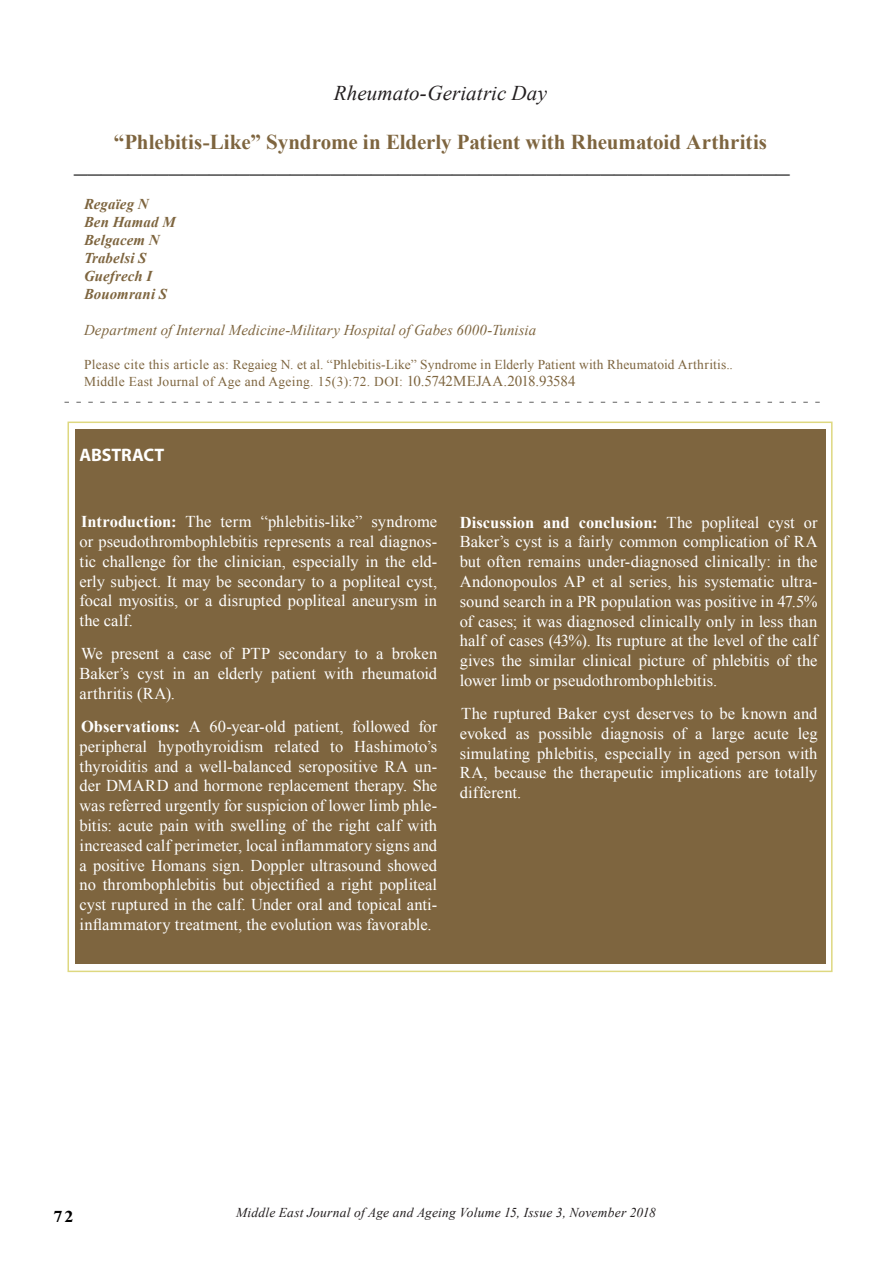
<style>
.page{position:relative;width:893px;height:1263px;background:#fff}
.page>*{position:absolute;margin:0;border:0;box-sizing:border-box;transform-origin:0 0}
.mejaa-contents{font:700 27.15px "Times New Roman";color:#616161}
.mejaa-contents-2{font:700 21.15px "Times New Roman";letter-spacing:-.005em;color:#7e653f}
.mejaa-contents-3{font:italic 21px "Times New Roman";letter-spacing:.005em;color:#231f20}
.mejaa_subheading{font:700 18.15px "Myriad";letter-spacing:-.005em;color:#fff}
.mejaa_subheading-2{font:16.5px/19.8px "Times New Roman";color:#fff;text-align:justify}
.t1{font:italic 16.5px "Times New Roman";color:#000}
.t2{font:700 16.5px "Times New Roman";color:#000;scale:1.1 1}
.Author{font:italic 15px "Times New Roman";letter-spacing:.01em;color:#7e653f}
.Author-2{font:italic 700 15px/18px "Times New Roman";letter-spacing:.01em;color:#7e653f}
.Author-3{font:13.5px/16.2px "Times New Roman";letter-spacing:.025em;color:#7e653f}
.mejaa_table___figure{font:italic 13.5px "Times New Roman";letter-spacing:.015em;color:#231f20}
.s1{font-size:15px}
.s2{font-weight:700}
</style>
<div class="page">
<svg style="left:64px;top:402px;width:756px;height:1px"></svg>
<div style="left:75px;top:429px;width:750px;height:534px;background:#7e653f"></div>
<p class="mejaa-contents-3" style="left:334px;top:79px;width:215px">Rheumato-Geriatric Day</p>
<p class="mejaa-contents-2" style="left:114px;top:127px;width:655px">“Phlebitis-Like” Syndrome in Elderly Patient with Rheumatoid Arthritis</p>
<p class="mejaa-contents" style="left:74px;top:142px;width:717px">_____________________________________________________</p>
<p class="Author-2" style="left:84px;top:195px;width:93px">Regaïeg N<br>Ben Hamad M<br>Belgacem N<br>Trabelsi S<br>Guefrech I<br>Bouomrani S</p>
<p class="Author" style="left:84px;top:320px;width:454px">Department of Internal Medicine-Military Hospital of Gabes 6000-Tunisia</p>
<p class="Author-3" style="left:84px;top:356px;width:650px">Please cite this article as: Regaieg N. et al. “Phlebitis-Like” Syndrome in Elderly Patient with Rheumatoid Arthritis..<br>Middle East Journal of Age and Ageing. 15(3):72. DOI: <span class="s1">10.5742MEJAA.2018.93584</span></p>
<p class="mejaa_subheading" style="left:80px;top:446px;width:86px">ABSTRACT</p>
<p class="mejaa_subheading-2" style="left:80px;top:511px;width:359px"><span class="s2">Introduction:</span> The term “phlebitis-like” syndrome or pseudothrombophlebitis represents a real diagnos&shy;tic challenge for the clinician, especially in the eld&shy;erly subject. It may be secondary to a popliteal cyst, focal myositis, or a disrupted popliteal aneurysm in the calf.</p>
<p class="mejaa_subheading-2" style="left:80px;top:643px;width:359px">We present a case of PTP secondary to a broken Baker’s cyst in an elderly patient with rheumatoid arthritis (RA).</p>
<p class="mejaa_subheading-2" style="left:80px;top:716px;width:359px"><span class="s2">Observations:</span> A 60-year-old patient, followed for peripheral hypothyroidism related to Hashimoto’s thyroiditis and a well-balanced seropositive RA un&shy;der DMARD and hormone replacement therapy. She was referred urgently for suspicion of lower limb phle&shy;bitis: acute pain with swelling of the right calf with increased calf perimeter, local inflammatory signs and a positive Homans sign. Doppler ultrasound showed no thrombophlebitis but objectified a right popliteal cyst ruptured in the calf. Under oral and topical anti&shy;inflammatory treatment, the evolution was favorable.</p>
<p class="mejaa_subheading-2" style="left:460px;top:512px;width:359px"><span class="s2">Discussion and conclusion:</span> The popliteal cyst or Baker’s cyst is a fairly common complication of RA but often remains under-diagnosed clinically: in the Andonopoulos AP et al series, his systematic ultra&shy;sound search in a PR population was positive in 47.5% of cases; it was diagnosed clinically only in less than half of cases (43%). Its rupture at the level of the calf gives the similar clinical picture of phlebitis of the lower limb or pseudothrombophlebitis.</p>
<p class="mejaa_subheading-2" style="left:460px;top:703px;width:359px">The ruptured Baker cyst deserves to be known and evoked as possible diagnosis of a large acute leg simulating phlebitis, especially in aged person with RA, because the therapeutic implications are totally different.</p>
<p class="mejaa_table___figure" style="left:236px;top:1203px;width:421px">Middle East Journal of Age and Ageing Volume 15, Issue 3, November 2018</p>
<p class="t2" style="left:54px;top:1205px;width:20px">72</p>
<p class="t1" style="left:247px;top:1205px;width:425px">Middle East Journal of Age and Ageing 2009; Volume 6, Issue 5</p>
</div>
